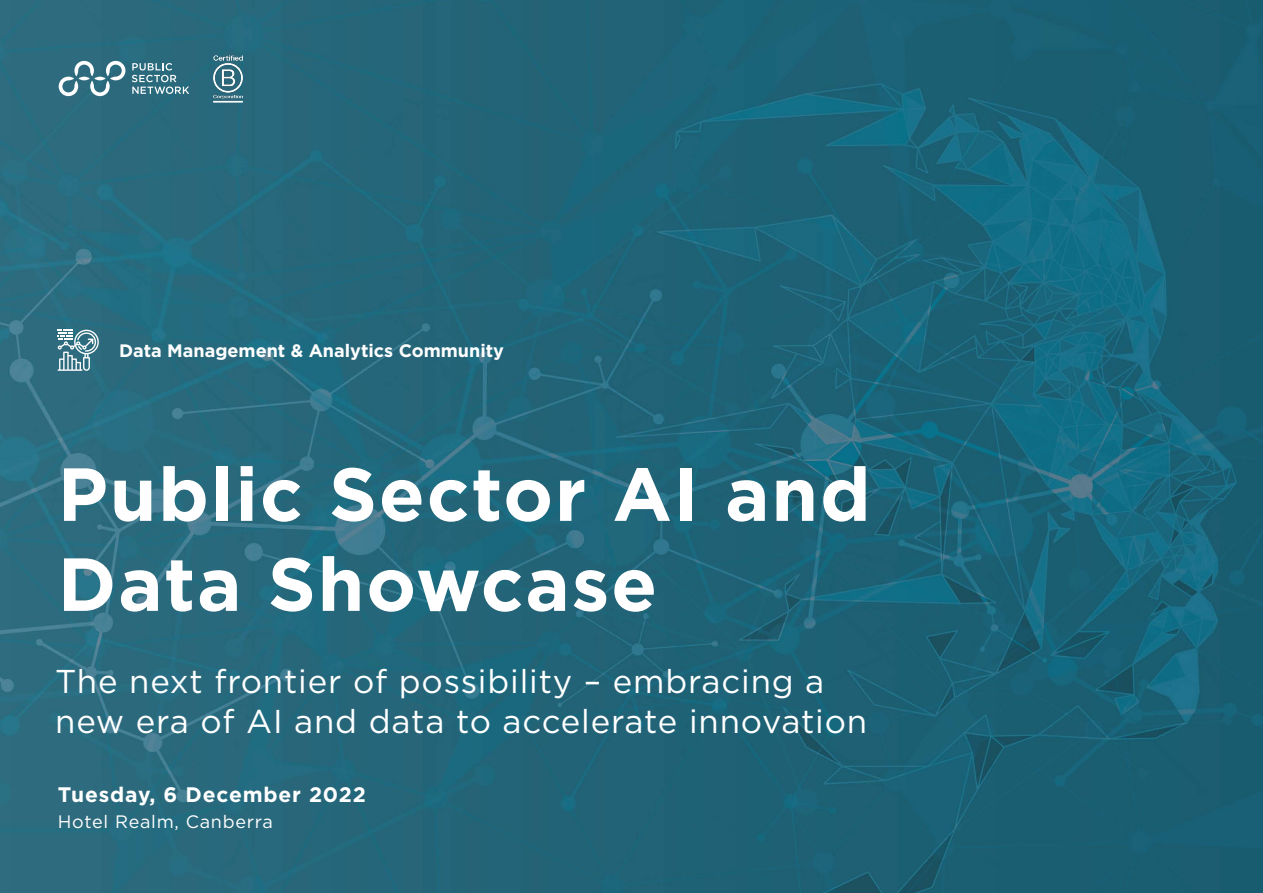
<style>
.page{position:relative;width:1263px;height:893px;background:#fff}
.page>*{position:absolute;margin:0;border:0;box-sizing:border-box;transform-origin:0 0}
.t1{font:700 75px/90px "Gotham";letter-spacing:.025em;color:#fff}
.t2{font:33px/39.6px "Gotham";letter-spacing:.025em;color:#fff}
.t3{font:700 21px "Gotham";letter-spacing:.04em;color:#fff}
.t4{font:700 18px "Gotham";color:#fff}
.t5{font:18px "Gotham";letter-spacing:.04em;color:#fff}
</style>
<div class="page">
<img style="left:0;top:0;width:1263px;height:893px">
<img style="left:209px;top:48px;width:38px;height:61px">
<svg style="left:59px;top:61px;width:66px;height:35px"></svg>
<svg style="left:132px;top:63px;width:57px;height:31px;background:#5a8b99"></svg>
<svg style="left:58px;top:330px;width:41px;height:41px;background:#739daa"></svg>
<p class="t4" style="left:119px;top:339px;width:386px">Data Management &amp; Analytics Community</p>
<h1 class="t1" style="left:58px;top:449px;width:814px">Public Sector AI and<br>Data Showcase</h1>
<p class="t2" style="left:55px;top:661px;width:813px">The next frontier of possibility – embracing a new era of AI and data to accelerate innovation</p>
<p class="t3" style="left:58px;top:781px;width:310px">Tuesday, 6 December 2022</p>
<p class="t5" style="left:58px;top:810px;width:217px">Hotel Realm, Canberra</p>
</div>
